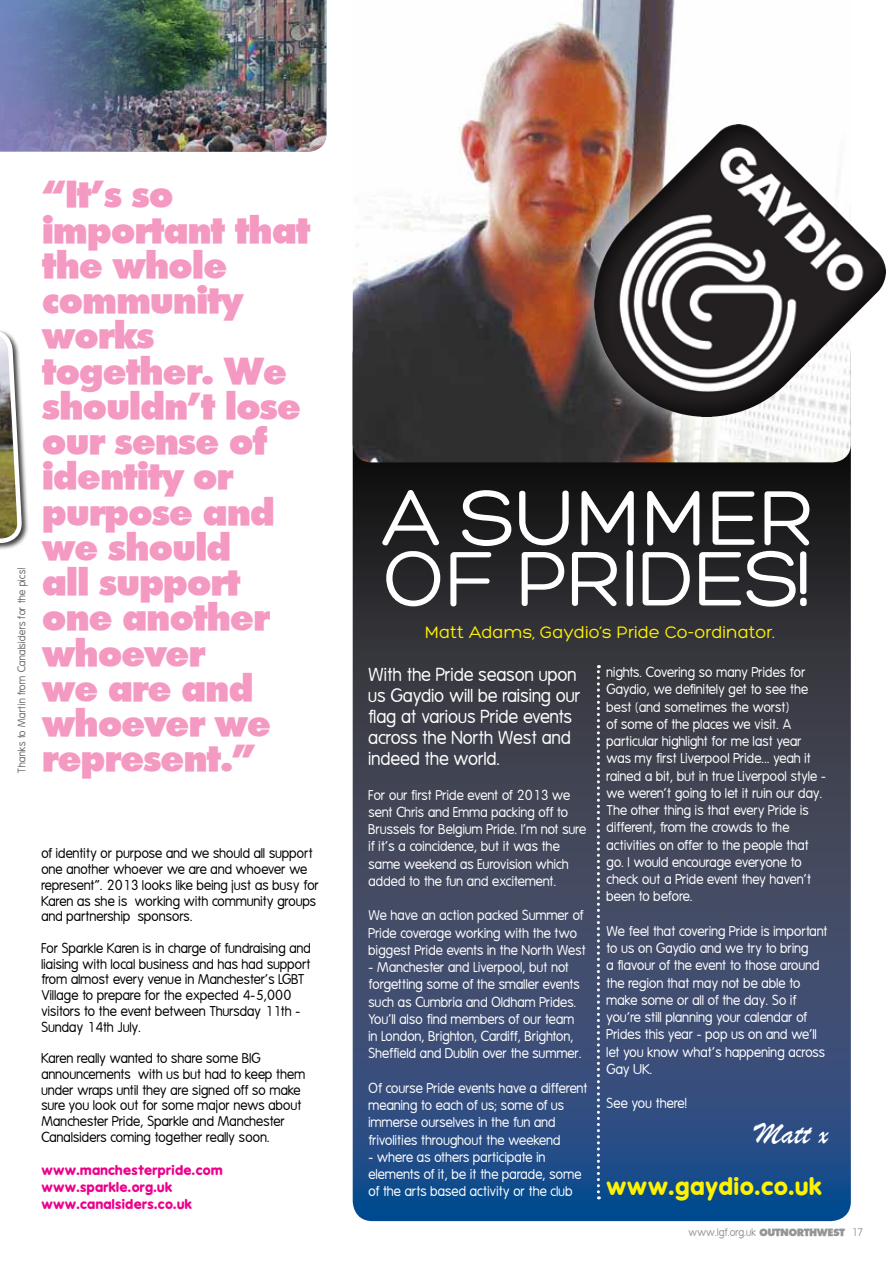
<style>
.page{position:relative;width:893px;height:1263px;background:#fff}
.page>*{position:absolute;margin:0;border:0;box-sizing:border-box;transform-origin:0 0}
.t1{font:83.85px/60.6px "Hero";letter-spacing:-.02em;color:#fff}
.t2{font:800 37.5px/35.2px "Intrepid";color:#f49ac2}
.t3{font:31.5px "Brush Script";color:#fff}
.t4{font:700 24px "Mg Open Modata";color:#fff200}
.t5{font:18px/21px "Mg Open Modata";color:#fff}
.t6{font:18px "Hero";color:#fff200}
.t7{font:13.5px/17.2px "Mg Open Modata";color:#fff}
.t8{font:13.5px/15.8px "Mg Open Modata";color:#000}
.t9{font:700 13.5px/17.2px "Mg Open Modata";color:#ec008c}
.t10{font:10.5px "Mg Open Modata";color:#6d6e71}
.t11{font:10.5px "Mg Open Modata";color:#939598}
.s1{font-family:"Intrepid";font-weight:800}
</style>
<div class="page">
<img style="left:0;top:0;width:326px;height:152px">
<svg style="left:353px;top:462px;width:498px;height:759px;background:#323e57"></svg>
<svg style="left:597px;top:665px;width:3px;height:534px"></svg>
<img style="left:353px;top:0;width:498px;height:462px">
<div style="left:568px;top:99px;width:325px;height:338px;background:#fff;opacity:.75"></div>
<div style="left:578px;top:122px;width:309px;height:294px;background:#000;opacity:.5"></div>
<div style="left:0;top:329px;width:29px;height:238px;background:#000;opacity:.75"></div>
<svg style="left:0;top:332px;width:20px;height:226px"></svg>
<hr style="left:0;top:557px;width:1px;height:232px;background:#fff">
<p class="t10" style="left:16px;top:772px;width:207px;rotate:-90deg">Thanks to Martin from Canalsiders for the pics!</p>
<h2 class="t2" style="left:43px;top:176px;width:269px">“It’s so important that the whole community works together. We shouldn’t lose our sense of identity or purpose and we should<br>all support one another whoever<br>we are and whoever we</h2>
<h2 class="t2" style="left:43px;top:740px;width:215px">represent.”</h2>
<p class="t8" style="left:42px;top:846px;width:279px">of identity or purpose and we should all support one another whoever we are and whoever we represent”. 2013 looks like being just as busy for Karen as she is working with community groups and partnership sponsors.</p>
<p class="t8" style="left:42px;top:941px;width:271px">For Sparkle Karen is in charge of fundraising and liaising with local business and has had support from almost every venue in Manchester’s LGBT Village to prepare for the expected 4-5,000 visitors to the event between Thursday 11th - Sunday 14th July.</p>
<p class="t8" style="left:42px;top:1051px;width:266px">Karen really wanted to share some BIG announcements with us but had to keep them under wraps until they are signed off so make sure you look out for some major news about Manchester Pride, Sparkle and Manchester Canalsiders coming together really soon.</p>
<p class="t9" style="left:42px;top:1161px;width:183px">www.manchesterpride.com www.sparkle.org.uk www.canalsiders.co.uk</p>
<h1 class="t1" style="left:382px;top:488px;width:432px">A SUMMER<br>OF PRIDES!</h1>
<h3 class="t6" style="left:425px;top:623px;width:352px">Matt Adams, Gaydio’s Pride Co-ordinator.</h3>
<h3 class="t5" style="left:369px;top:665px;width:214px">With the Pride season upon us Gaydio will be raising our flag at various Pride events across the North West and indeed the world.</h3>
<p class="t7" style="left:369px;top:786px;width:219px">For our first Pride event of 2013 we sent Chris and Emma packing off to Brussels for Belgium Pride. I’m not sure if it’s a coincidence, but it was the same weekend as Eurovision which added to the fun and excitement.</p>
<p class="t7" style="left:369px;top:907px;width:219px">We have an action packed Summer of<br>Pride coverage working with the two biggest Pride events in the North West</p>
<p class="t7" style="left:369px;top:959px;width:215px">- Manchester and Liverpool, but not forgetting some of the smaller events such as Cumbria and Oldham Prides.<br>You’ll also find members of our team in London, Brighton, Cardiff, Brighton, Sheffield and Dublin over the summer.</p>
<p class="t7" style="left:369px;top:1080px;width:221px">Of course Pride events have a different meaning to each of us; some of us immerse ourselves in the fun and frivolities throughout the weekend</p>
<p class="t7" style="left:369px;top:1149px;width:215px">- where as others participate in elements of it, be it the parade, some of the arts based activity or the club</p>
<p class="t7" style="left:607px;top:664px;width:221px">nights. Covering so many Prides for Gaydio, we definitely get to see the best (and sometimes the worst)<br>of some of the places we visit. A particular highlight for me last year was my first Liverpool Pride... yeah it rained a bit, but in true Liverpool style - we weren’t going to let it ruin our day.<br>The other thing is that every Pride is different, from the crowds to the activities on offer to the people that go. I would encourage everyone to check out a Pride event they haven’t been to before.</p>
<p class="t7" style="left:607px;top:923px;width:223px">We feel that covering Pride is important to us on Gaydio and we try to bring<br>a flavour of the event to those around the region that may not be able to make some or all of the day. So if you’re still planning your calendar of<br>Prides this year - pop us on and we’ll let you know what’s happening across<br>Gay UK.</p>
<p class="t7" style="left:607px;top:1095px;width:82px">See you there!</p>
<h3 class="t3" style="left:755px;top:1114px;width:74px">Matt x</h3>
<h3 class="t4" style="left:607px;top:1172px;width:217px">www.gaydio.co.uk</h3>
<p class="t11" style="left:689px;top:1227px;width:176px">www.lgf.org.uk <span class="s1">OUTNORTHWEST</span> 17</p>
</div>
